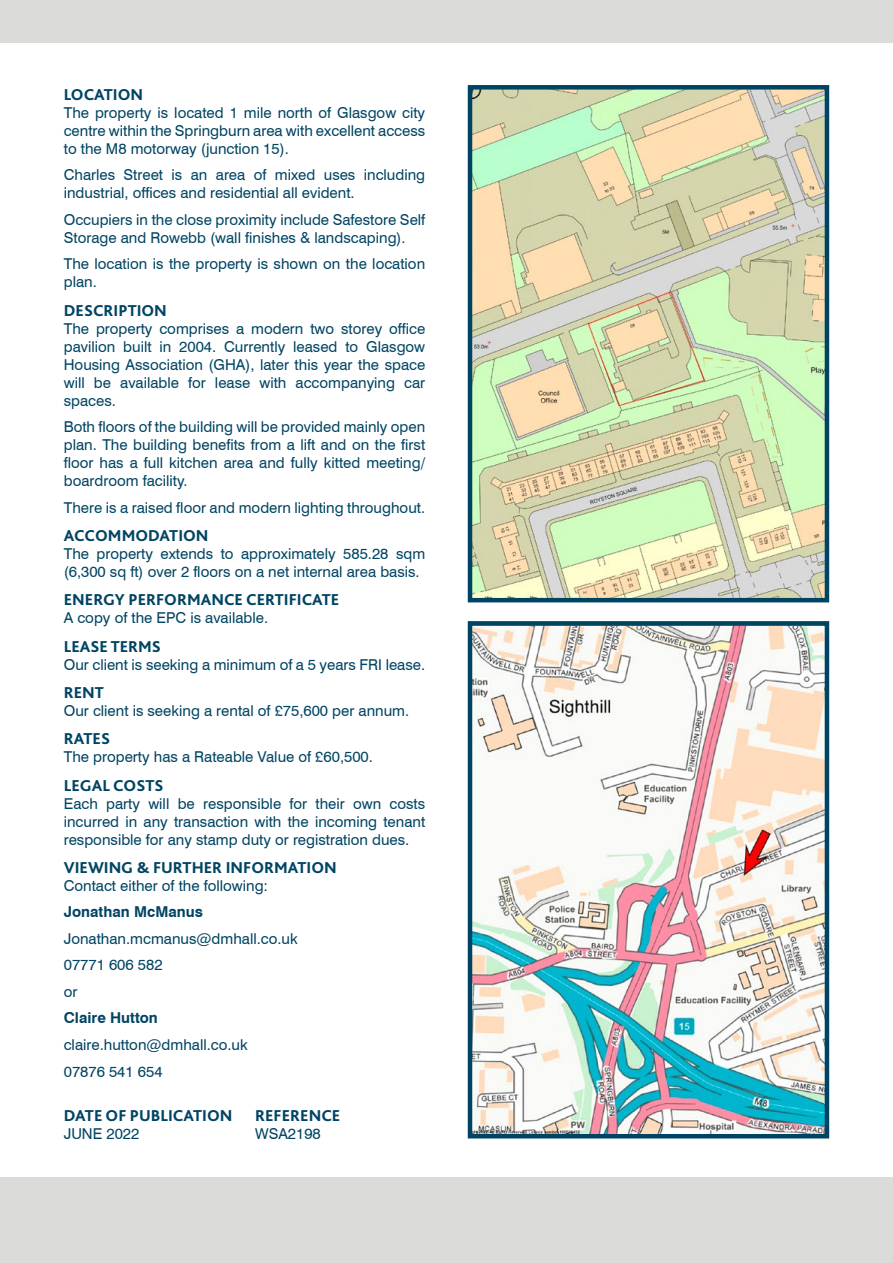
<style>
.page{position:relative;width:893px;height:1263px;background:#fff}
.page>*{position:absolute;margin:0;border:0;box-sizing:border-box;transform-origin:0 0}
.t1{font:800 16.5px "Bliss 2";color:#004463}
.t2{font:15px/18px "Swiss 721 BT";color:#004463}
.t3{font:700 15px "Swiss 721 BT";color:#004463}
</style>
<div class="page">
<div style="left:0;top:0;width:893px;height:43px;background:#dbdbd9"></div>
<div style="left:0;top:1178px;width:893px;height:85px;background:#dbdbd9"></div>
<img style="left:473px;top:90px;width:351px;height:507px">
<div style="left:468px;top:85px;width:361px;height:517px;border:4px solid #004463"></div>
<img style="left:473px;top:626px;width:351px;height:507px">
<div style="left:468px;top:621px;width:361px;height:517px;border:4px solid #004463"></div>
<p class="t1" style="left:64px;top:84px;width:81px">LOCATION</p>
<p class="t2" style="left:64px;top:103px;width:363px;text-align:justify">The property is located 1 mile north of Glasgow city centre within the Springburn area with excellent access to the M8 motorway (junction 15).</p>
<p class="t2" style="left:64px;top:166px;width:363px">Charles Street is an area of mixed uses including industrial, offices and residential all evident.</p>
<p class="t2" style="left:64px;top:210px;width:363px">Occupiers in the close proximity include Safestore Self<br>Storage and Rowebb (wall finishes &amp; landscaping).</p>
<p class="t2" style="left:64px;top:255px;width:363px">The location is the property is shown on the location plan.</p>
<p class="t1" style="left:64px;top:300px;width:105px">DESCRIPTION</p>
<p class="t2" style="left:64px;top:319px;width:363px;text-align:justify">The property comprises a modern two storey office pavilion built in 2004. Currently leased to Glasgow Housing Association (GHA), later this year the space will be available for lease with accompanying car spaces.</p>
<p class="t2" style="left:64px;top:418px;width:363px;text-align:justify">Both floors of the building will be provided mainly open plan. The building benefits from a lift and on the first floor has a full kitchen area and fully kitted meeting/ boardroom facility.</p>
<p class="t2" style="left:64px;top:498px;width:363px">There is a raised floor and modern lighting throughout.</p>
<p class="t1" style="left:64px;top:525px;width:146px">ACCOMMODATION</p>
<p class="t2" style="left:64px;top:545px;width:363px">The property extends to approximately 585.28 sqm (6,300 sq ft) over 2 floors on a net internal area basis.</p>
<p class="t1" style="left:64px;top:590px;width:277px">ENERGY PERFORMANCE CERTIFICATE</p>
<p class="t2" style="left:64px;top:609px;width:206px">A copy of the EPC is available.</p>
<p class="t1" style="left:64px;top:636px;width:99px">LEASE TERMS</p>
<p class="t2" style="left:64px;top:655px;width:363px">Our client is seeking a minimum of a 5 years FRI lease.</p>
<p class="t1" style="left:64px;top:682px;width:42px">RENT</p>
<p class="t2" style="left:64px;top:701px;width:347px">Our client is seeking a rental of £75,600 per annum.</p>
<p class="t1" style="left:64px;top:729px;width:48px">RATES</p>
<p class="t2" style="left:64px;top:748px;width:311px">The property has a Rateable Value of £60,500.</p>
<p class="t1" style="left:64px;top:775px;width:101px">LEGAL COSTS</p>
<p class="t2" style="left:64px;top:794px;width:363px;text-align:justify">Each party will be responsible for their own costs incurred in any transaction with the incoming tenant responsible for any stamp duty or registration dues.</p>
<p class="t1" style="left:64px;top:857px;width:275px">VIEWING &amp; FURTHER INFORMATION</p>
<p class="t2" style="left:64px;top:876px;width:206px">Contact either of the following:</p>
<p class="t3" style="left:64px;top:903px;width:141px">Jonathan McManus</p>
<p class="t2" style="left:64px;top:925px;width:236px;line-height:26.5px">Jonathan.mcmanus@dmhall.co.uk<br>07771 606 582<br>or</p>
<p class="t3" style="left:64px;top:1009px;width:96px">Claire Hutton</p>
<p class="t2" style="left:64px;top:1031px;width:186px;line-height:26.5px">claire.hutton@dmhall.co.uk<br>07876 541 654</p>
<p class="t1" style="left:64px;top:1105px;width:170px">DATE OF PUBLICATION</p>
<p class="t1" style="left:255px;top:1105px;width:87px">REFERENCE</p>
<p class="t2" style="left:64px;top:1124px;width:77px">JUNE 2022</p>
<p class="t2" style="left:255px;top:1124px;width:67px">WSA2198</p>
</div>
